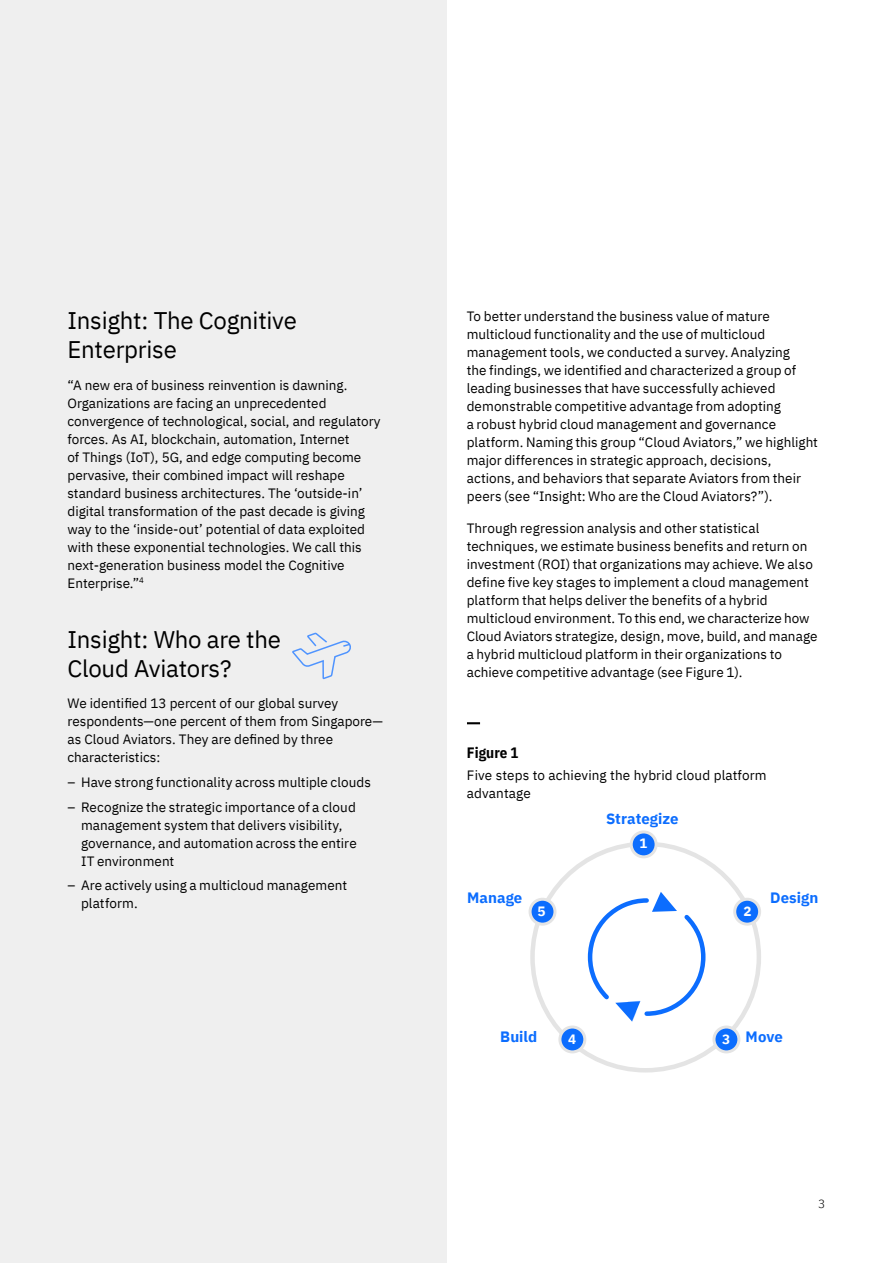
<style>
.page{position:relative;width:893px;height:1263px;background:#fff}
.page>*{position:absolute;margin:0;border:0;box-sizing:border-box;transform-origin:0 0}
.t1{font:24px/28.8px "IBM Plex Sans";letter-spacing:-.01em;color:#000}
.t2{font:700 15px "IBM Plex Sans";color:#0c6dfe}
.t3{font:700 15px "IBM Plex Sans Cond";color:#000}
.t4{font:13.5px/18px "IBM Plex Sans";color:#000}
.t5{font:700 13.5px "IBM Plex Sans";color:#fff}
.t6{font:300 12px "IBM Plex Sans";color:#000}
</style>
<div class="page">
<div style="left:0;top:0;width:446px;height:1263px;background:#efefef"></div>
<svg style="left:467px;top:722px;width:13px;height:2px"></svg>
<div style="left:631px;top:832px;width:25px;height:25px;background:#0c6dfe;border-radius:50%"></div>
<div style="left:630px;top:830px;width:28px;height:28px;border:3px solid #e4e4e4;border-radius:50%"></div>
<div style="left:735px;top:899px;width:25px;height:25px;background:#0c6dfe;border-radius:50%"></div>
<div style="left:733px;top:898px;width:28px;height:28px;border:3px solid #e4e4e4;border-radius:50%"></div>
<div style="left:560px;top:1027px;width:25px;height:25px;background:#0c6dfe;border-radius:50%"></div>
<div style="left:558px;top:1025px;width:28px;height:28px;border:3px solid #e4e4e4;border-radius:50%"></div>
<div style="left:714px;top:1027px;width:25px;height:25px;background:#0c6dfe;border-radius:50%"></div>
<div style="left:712px;top:1025px;width:28px;height:28px;border:3px solid #e4e4e4;border-radius:50%"></div>
<div style="left:530px;top:899px;width:25px;height:25px;background:#0c6dfe;border-radius:50%"></div>
<div style="left:529px;top:898px;width:27px;height:28px;border:3px solid #e4e4e4;border-radius:50%"></div>
<svg style="left:587px;top:892px;width:119px;height:129px"></svg>
<svg style="left:292px;top:632px;width:59px;height:46px"></svg>
<h1 class="t1" style="left:68px;top:304px;width:231px">Insight: The Cognitive<br>Enterprise</h1>
<p class="t4" style="left:68px;top:375px;width:315px">“A new era of business reinvention is dawning.<br>Organizations are facing an unprecedented convergence of technological, social, and regulatory forces. As AI, blockchain, automation, Internet<br>of Things (IoT), 5G, and edge computing become pervasive, their combined impact will reshape standard business architectures. The ‘outside-in’ digital transformation of the past decade is giving way to the ‘inside-out’ potential of data exploited with these exponential technologies. We call this next-generation business model the Cognitive Enterprise.”<sup>4</sup></p>
<h1 class="t1" style="left:68px;top:623px;width:215px">Insight: Who are the<br>Cloud Aviators?</h1>
<p class="t4" style="left:68px;top:693px;width:317px">We identified 13 percent of our global survey respondents—one percent of them from Singapore— as Cloud Aviators. They are defined by three characteristics:</p>
<p class="t4" style="left:68px;top:772px;width:305px">– Have strong functionality across multiple clouds</p>
<p class="t4" style="left:81px;top:797px;width:277px;text-indent:-14px">– Recognize the strategic importance of a cloud management system that delivers visibility, governance, and automation across the entire IT environment</p>
<p class="t4" style="left:81px;top:875px;width:268px;text-indent:-14px">– Are actively using a multicloud management platform.</p>
<p class="t4" style="left:467px;top:306px;width:353px">To better understand the business value of mature multicloud functionality and the use of multicloud management tools, we conducted a survey. Analyzing<br>the findings, we identified and characterized a group of leading businesses that have successfully achieved demonstrable competitive advantage from adopting<br>a robust hybrid cloud management and governance platform. Naming this group “Cloud Aviators,” we highlight major differences in strategic approach, decisions, actions, and behaviors that separate Aviators from their peers (see “Insight: Who are the Cloud Aviators?”).</p>
<p class="t4" style="left:467px;top:518px;width:352px">Through regression analysis and other statistical techniques, we estimate business benefits and return on investment (ROI) that organizations may achieve. We also define five key stages to implement a cloud management platform that helps deliver the benefits of a hybrid multicloud environment. To this end, we characterize how Cloud Aviators strategize, design, move, build, and manage a hybrid multicloud platform in their organizations to achieve competitive advantage (see Figure 1).</p>
<p class="t3" style="left:467px;top:741px;width:53px">Figure 1</p>
<p class="t4" style="left:467px;top:765px;width:301px">Five steps to achieving the hybrid cloud platform advantage</p>
<p class="t2" style="left:606px;top:807px;width:74px">Strategize</p>
<p class="t2" style="left:467px;top:885px;width:57px">Manage</p>
<p class="t5" style="left:538px;top:900px;width:10px">5</p>
<p class="t5" style="left:639px;top:832px;width:10px">1</p>
<p class="t5" style="left:743px;top:900px;width:10px">2</p>
<p class="t2" style="left:770px;top:885px;width:50px">Design</p>
<p class="t2" style="left:500px;top:1024px;width:39px">Build</p>
<p class="t5" style="left:568px;top:1028px;width:10px">4</p>
<p class="t5" style="left:722px;top:1028px;width:10px">3</p>
<p class="t2" style="left:746px;top:1024px;width:39px">Move</p>
<p class="t6" style="left:818px;top:1195px;width:9px">3</p>
</div>
